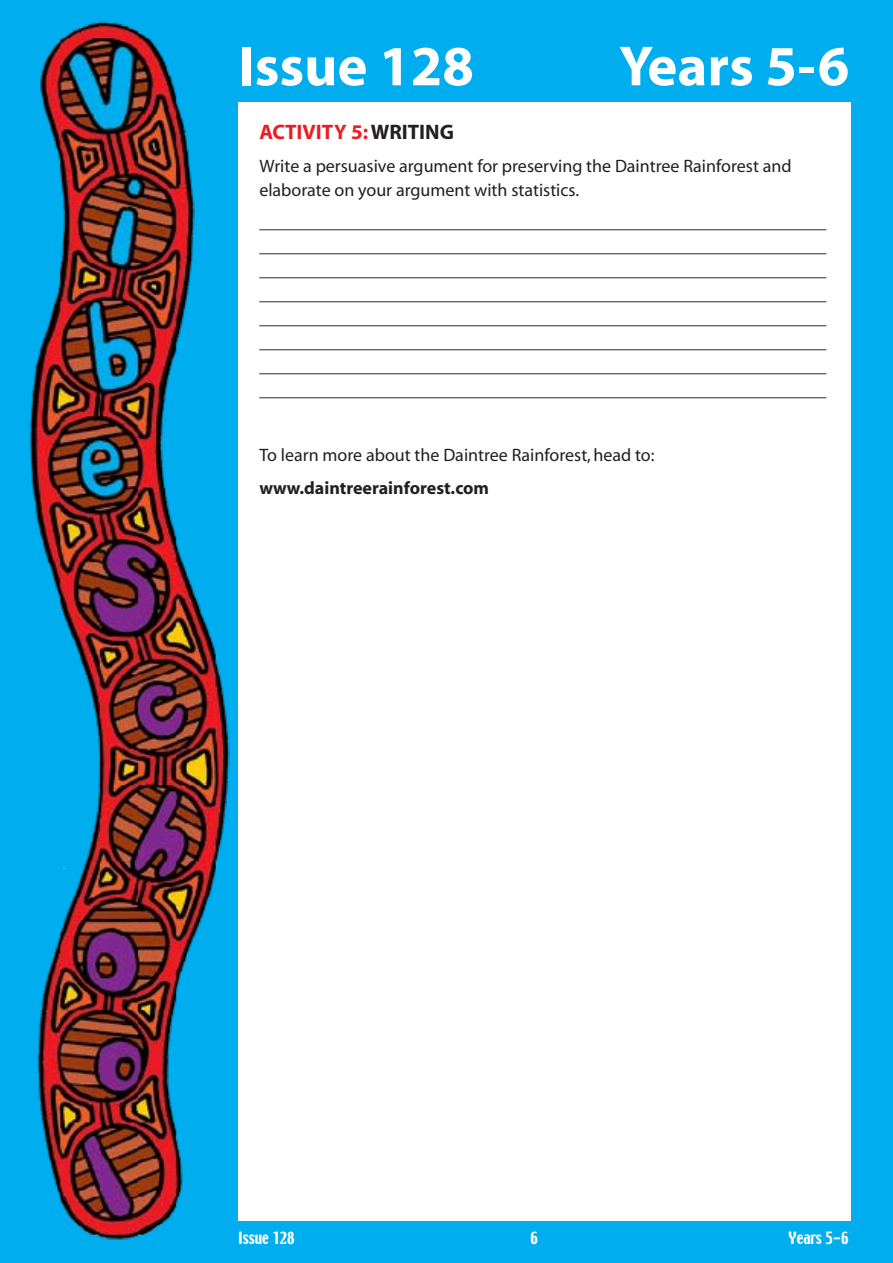
<style>
.page{position:relative;width:893px;height:1263px;background:#00adef}
.page>*{position:absolute;margin:0;border:0;box-sizing:border-box;transform-origin:0 0}
.t1{font:700 57px "Myriad";color:#fff}
.t2{font:700 21px "Myriad";color:#ed1c24}
.t3{font:18px/24px "Myriad";color:#231f20}
.t4{font:700 18px "Myriad";color:#231f20}
.t5{font:15px "Techno";color:#fff}
.s1{color:#231f20}
</style>
<div class="page">
<img style="left:29px;top:21px;width:201px;height:1219px">
<div style="left:238px;top:102px;width:612px;height:1118px;background:#fff"></div>
<h1 class="t1" style="left:239px;top:37px;width:237px">Issue 128</h1>
<h1 class="t1" style="left:619px;top:37px;width:232px">Years 5-6</h1>
<p class="t2" style="left:259px;top:121px;width:196px">Activity 5: <span class="s1">Writing</span></p>
<p class="t3" style="left:259px;top:154px;width:534px">Write a persuasive argument for preserving the Daintree Rainforest and elaborate on your argument with statistics.</p>
<p class="t3" style="left:259px;top:211px;width:568px;text-align:justify">_______________________________________________________________ _______________________________________________________________ _______________________________________________________________ _______________________________________________________________ _______________________________________________________________ _______________________________________________________________ _______________________________________________________________ _______________________________________________________________</p>
<p class="t3" style="left:259px;top:444px;width:397px">To learn more about the Daintree Rainforest, head to:</p>
<p class="t4" style="left:259px;top:478px;width:231px">www.daintreerainforest.com</p>
<p class="t5" style="left:238px;top:1227px;width:58px">Issue 128</p>
<p class="t5" style="left:789px;top:1227px;width:62px">Years 5-6</p>
</div>
